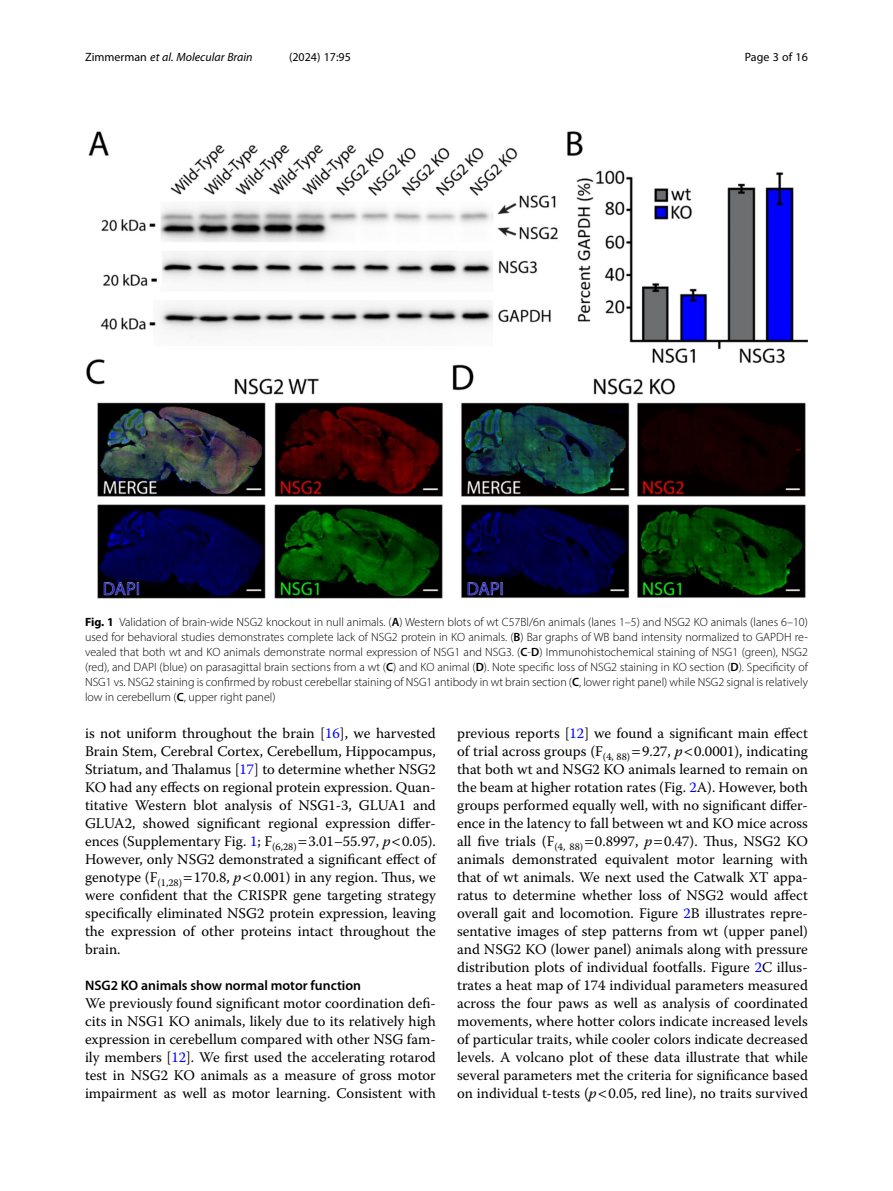
<style>
.page{position:relative;width:893px;height:1191px;background:#fff}
.page>*{position:absolute;margin:0;border:0;box-sizing:border-box;transform-origin:0 0}
.Body_Text{font:14.7px/18px "Warnock Pro";color:#000;text-align:justify}
.Head_2{font:600 13.8px "Myriad Pro";color:#000}
.Figure_Caption{font:300 12px/15px "Myriad Pro";color:#000;text-align:justify}
.t1{font:italic 12px "Myriad Pro";color:#000}
.t2{font:12px "Myriad Pro";color:#000}
.s1{font-style:normal}
.s2{font-weight:700}
.s3{font-weight:600}
.s4{color:#00f}
.s5{font-style:italic}
</style>
<div class="page">
<img style="left:86px;top:131px;width:722px;height:468px">
<p class="t1" style="left:85px;top:50px;width:169px"><span class="s1">Zimmerman</span> et al. Molecular Brain</p>
<p class="t2" style="left:289px;top:50px;width:63px">(2024) 17:95</p>
<p class="t2" style="left:745px;top:50px;width:65px">Page 3 of 16</p>
<p class="Figure_Caption" style="left:85px;top:614px;width:724px"><span class="s2">Fig. 1</span> Validation of brain-wide NSG2 knockout in null animals. (<span class="s3">A</span>) Western blots of wt C57Bl/6n animals (lanes 1–5) and NSG2 KO animals (lanes 6–10) used for behavioral studies demonstrates complete lack of NSG2 protein in KO animals. (<span class="s3">B</span>) Bar graphs of WB band intensity normalized to GAPDH re&shy;vealed that both wt and KO animals demonstrate normal expression of NSG1 and NSG3. (<span class="s3">C</span>-<span class="s3">D</span>) Immunohistochemical staining of NSG1 (green), NSG2 (red), and DAPI (blue) on parasagittal brain sections from a wt (<span class="s3">C</span>) and KO animal (<span class="s3">D</span>). Note specific loss of NSG2 staining in KO section (<span class="s3">D</span>). Specificity of NSG1 vs. NSG2 staining is confirmed by robust cerebellar staining of NSG1 antibody in wt brain section (<span class="s3">C</span>, lower right panel) while NSG2 signal is relatively low in cerebellum (<span class="s3">C</span>, upper right panel)</p>
<p class="Body_Text" style="left:85px;top:724px;width:352px">is not uniform throughout the brain [<span class="s4">16</span>], we harvested Brain Stem, Cerebral Cortex, Cerebellum, Hippocampus, Striatum, and Thalamus [<span class="s4">17</span>] to determine whether NSG2<br>KO had any effects on regional protein expression. Quan&shy;titative Western blot analysis of NSG1-3, GLUA1 and GLUA2, showed significant regional expression differ&shy;ences (Supplementary Fig. <span class="s4">1</span>; F<sub>(6,28)</sub> 3.01–55.97, <span class="s5">p</span> 0.05).<br>However, only NSG2 demonstrated a significant effect of genotype (F<sub>(1,28)</sub> 170.8, <span class="s5">p</span> 0.001) in any region. Thus, we were confident that the CRISPR gene targeting strategy specifically eliminated NSG2 protein expression, leaving the expression of other proteins intact throughout the brain.</p>
<p class="Head_2" style="left:85px;top:977px;width:278px">NSG2 KO animals show normal motor function</p>
<p class="Body_Text" style="left:85px;top:994px;width:352px">We previously found significant motor coordination defi&shy;cits in NSG1 KO animals, likely due to its relatively high expression in cerebellum compared with other NSG fam&shy;ily members [<span class="s4">12</span>]. We first used the accelerating rotarod test in NSG2 KO animals as a measure of gross motor impairment as well as motor learning. Consistent with</p>
<p class="Body_Text" style="left:457px;top:724px;width:352px">previous reports [<span class="s4">12</span>] we found a significant main effect of trial across groups (F<sub>(4,</sub> <sub>88)</sub> 9.27, <span class="s5">p</span> 0.0001), indicating that both wt and NSG2 KO animals learned to remain on the beam at higher rotation rates (Fig. <span class="s4">2</span>A). However, both groups performed equally well, with no significant differ&shy;ence in the latency to fall between wt and KO mice across all five trials (F<sub>(4,</sub> <sub>88)</sub> 0.8997, <span class="s5">p</span> 0.47). Thus, NSG2 KO animals demonstrated equivalent motor learning with that of wt animals. We next used the Catwalk XT appa&shy;ratus to determine whether loss of NSG2 would affect overall gait and locomotion. Figure <span class="s4">2</span>B illustrates repre&shy;sentative images of step patterns from wt (upper panel) and NSG2 KO (lower panel) animals along with pressure distribution plots of individual footfalls. Figure <span class="s4">2</span>C illus&shy;trates a heat map of 174 individual parameters measured across the four paws as well as analysis of coordinated movements, where hotter colors indicate increased levels of particular traits, while cooler colors indicate decreased levels. A volcano plot of these data illustrate that while several parameters met the criteria for significance based on individual t-tests (<span class="s5">p</span> 0.05, red line), no traits survived</p>
</div>
